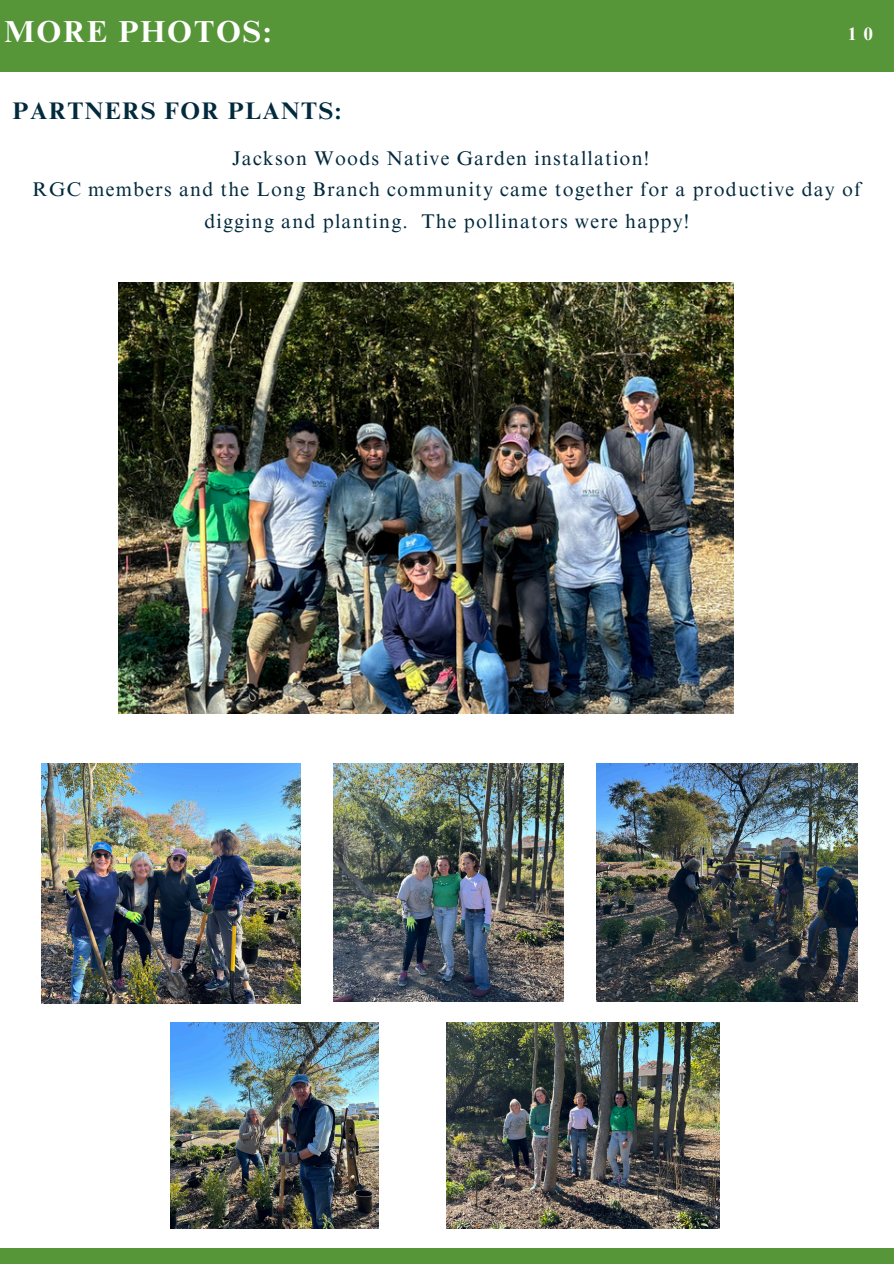
<style>
.page{position:relative;width:894px;height:1264px;background:#fff}
.page>*{position:absolute;margin:0;border:0;box-sizing:border-box;transform-origin:0 0}
.t1{font:700 30.3px "Times NRMT Pro";letter-spacing:.06em;color:#fff}
.t2{font:700 24px "Times NRMT Pro";letter-spacing:.06em;color:#022a3d}
.t3{font:19.8px/31.5px "Times NRMT Pro";letter-spacing:.06em;color:#022a3d;text-align:center}
.t4{font:700 18px "Times NRMT Pro";color:#fff}
</style>
<div class="page">
<div style="left:0;top:0;width:893px;height:71px;background:#569639"></div>
<img style="left:119px;top:282px;width:614px;height:431px">
<img style="left:333px;top:763px;width:230px;height:238px">
<img style="left:170px;top:1022px;width:209px;height:205px">
<img style="left:41px;top:763px;width:259px;height:240px">
<img style="left:446px;top:1022px;width:273px;height:205px">
<img style="left:596px;top:763px;width:261px;height:238px">
<div style="left:0;top:1248px;width:893px;height:15px;background:#569639"></div>
<h1 class="t1" style="left:4px;top:20px;width:268px">MORE PHOTOS:</h1>
<p class="t4" style="left:847px;top:27px;width:26px">1 0</p>
<p class="t2" style="left:13px;top:101px;width:330px">PARTNERS FOR PLANTS:</p>
<p class="t3" style="left:232px;top:144px;width:418px">Jackson Woods Native Garden installation!</p>
<p class="t3" style="left:33px;top:176px;width:829px">RGC members and the Long Branch community came together for a productive day of digging and planting. The pollinators were happy!</p>
</div>
